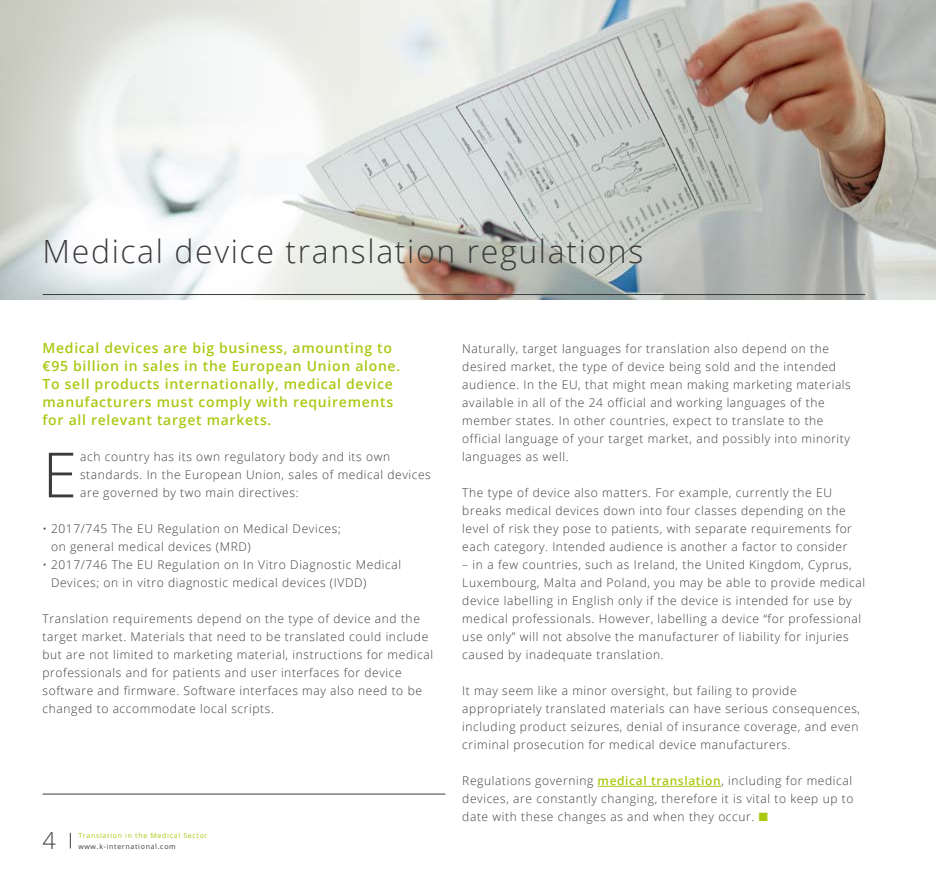
<style>
.page{position:relative;width:936px;height:879px;background:#fff}
.page>*{position:absolute;margin:0;border:0;box-sizing:border-box;transform-origin:0 0}
.t1{font:300 62.4px "Open Sans";color:#3c3c3b}
.t2{font:300 32px "Open Sans";letter-spacing:.05em;color:#3c3c3b}
.t3{font:300 23.5px "Open Sans";color:#3c3c3b}
.t4{font:600 14px/18px "Open Sans";letter-spacing:.05em;color:#aac811}
.t5{font:300 12px/18px "Open Sans";letter-spacing:.05em;color:#3c3c3b}
.t6{font:7px "Open Sans";letter-spacing:.1em;color:#aac811}
.t7{font:7px "Open Sans";letter-spacing:.1em;color:#3c3c3b}
.s1{font-weight:600;color:#aac811}
.s2{color:#aac811}
</style>
<div class="page">
<svg style="left:70px;top:833px;width:1px;height:15px"></svg>
<hr style="left:43px;top:794px;width:402px;height:1px;background:#3c3c3b">
<img style="left:0;top:0;width:935px;height:299px">
<hr style="left:597px;top:786px;width:124px;height:1px;background:#aac811">
<hr style="left:43px;top:294px;width:822px;height:1px;background:#3c3c3b">
<h2 class="t2" style="left:43px;top:230px;width:602px">Medical device translation regulations</h2>
<p class="t4" style="left:43px;top:339px;width:359px">Medical devices are big business, amounting to €95 billion in sales in the European Union alone.<br>To sell products internationally, medical device manufacturers must comply with requirements for all relevant target markets.</p>
<h1 class="t1" style="left:43px;top:432px;width:36px">E</h1>
<p class="t5" style="left:80px;top:448px;width:352px">ach country has its own regulatory body and its own standards. In the European Union, sales of medical devices are governed by two main directives:</p>
<p class="t5" style="left:51px;top:520px;width:291px;text-indent:-9px">• 2017/745 The EU Regulation on Medical Devices; on general medical devices (MRD)</p>
<p class="t5" style="left:51px;top:556px;width:351px;text-indent:-9px">• 2017/746 The EU Regulation on In Vitro Diagnostic Medical<br>Devices; on in vitro diagnostic medical devices (IVDD)</p>
<p class="t5" style="left:43px;top:610px;width:392px">Translation requirements depend on the type of device and the target market. Materials that need to be translated could include but are not limited to marketing material, instructions for medical professionals and for patients and user interfaces for device software and firmware. Software interfaces may also need to be changed to accommodate local scripts.</p>
<h3 class="t3" style="left:43px;top:824px;width:15px">4</h3>
<p class="t6" style="left:78px;top:830px;width:131px">Translation in the Medical Sector</p>
<p class="t7" style="left:78px;top:841px;width:99px">www.k-international.com</p>
<p class="t5" style="left:462px;top:340px;width:390px">Naturally, target languages for translation also depend on the desired market, the type of device being sold and the intended audience. In the EU, that might mean making marketing materials available in all of the 24 official and working languages of the member states. In other countries, expect to translate to the official language of your target market, and possibly into minority languages as well.</p>
<p class="t5" style="left:462px;top:484px;width:391px">The type of device also matters. For example, currently the EU breaks medical devices down into four classes depending on the level of risk they pose to patients, with separate requirements for each category. Intended audience is another a factor to consider</p>
<p class="t5" style="left:462px;top:556px;width:404px">– in a few countries, such as Ireland, the United Kingdom, Cyprus, Luxembourg, Malta and Poland, you may be able to provide medical device labelling in English only if the device is intended for use by medical professionals. However, labelling a device “for professional use only” will not absolve the manufacturer of liability for injuries caused by inadequate translation.</p>
<p class="t5" style="left:462px;top:682px;width:399px">It may seem like a minor oversight, but failing to provide appropriately translated materials can have serious consequences, including product seizures, denial of insurance coverage, and even criminal prosecution for medical device manufacturers.</p>
<p class="t5" style="left:462px;top:772px;width:393px;text-align:justify">Regulations governing <span class="s1">medical translation</span>, including for medical devices, are constantly changing, therefore it is vital to keep up to date with these changes as and when they occur. <span class="s2">■</span></p>
</div>
